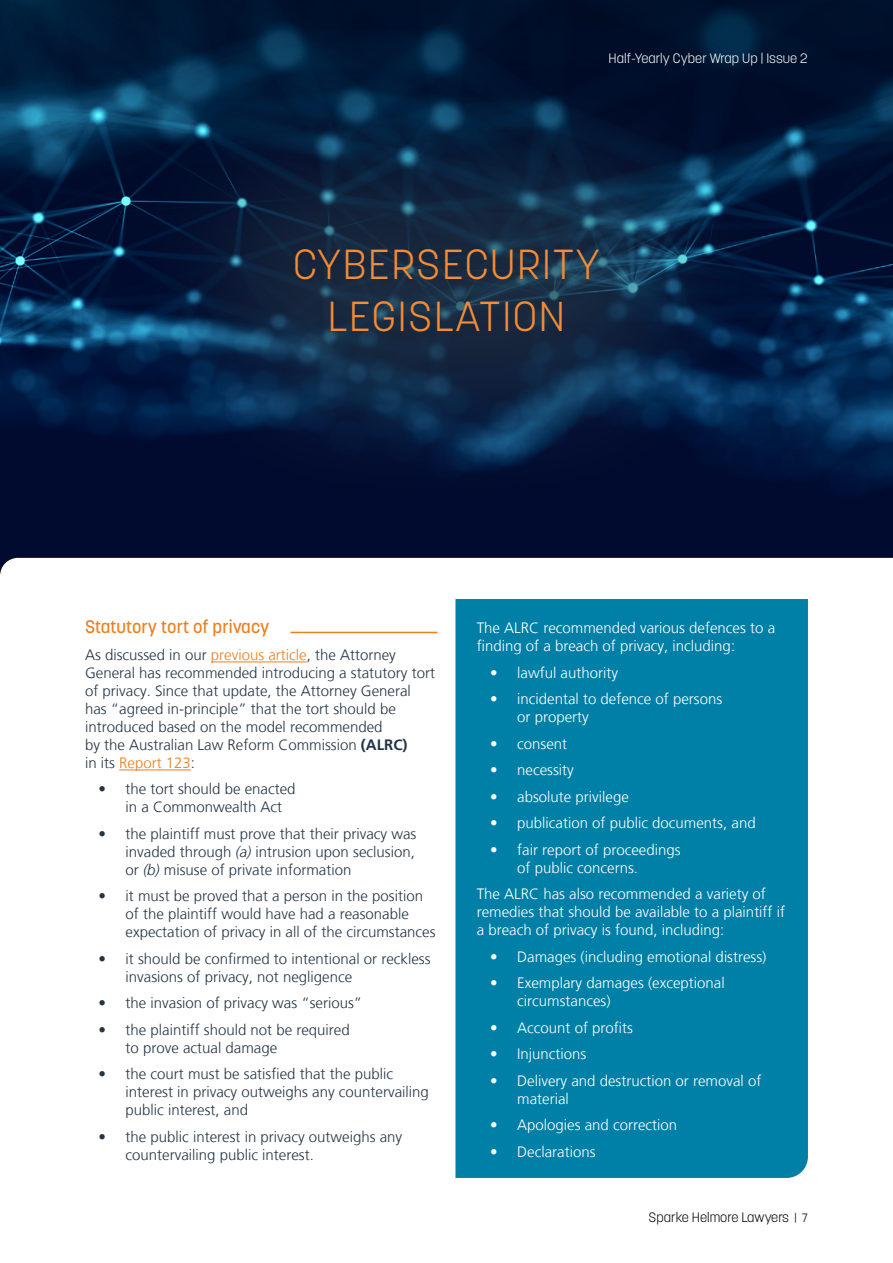
<style>
.page{position:relative;width:893px;height:1263px;background:#fff}
.page>*{position:absolute;margin:0;border:0;box-sizing:border-box;transform-origin:0 0}
.t1{font:300 41.7px/52.1px "Korolev";letter-spacing:.04em;color:#f68b33;text-align:center}
.t2{font:500 18px "Korolev";color:#ec7e1e}
.t3{font:300 15px/18px "Frutiger LT";color:#243444}
.t4{font:300 15px/18px "Frutiger LT";color:#fff}
.t5{font:300 13.5px "Korolev";color:#fff}
.t6{font:300 13.5px "Korolev";color:#000}
.s1{color:#ec7e1e}
.s2{font-weight:700}
.s3{font-style:italic}
.s4{font-size:12px}
</style>
<div class="page">
<img style="left:1px;top:0;width:892px;height:570px">
<div style="left:118px;top:67px;width:656px;height:446px;background:#243444;opacity:.75"></div>
<div style="left:455px;top:599px;width:353px;height:579px;background:#0080a6"></div>
<hr style="left:211px;top:661px;width:96px;height:1px;background:#ec7e1e">
<hr style="left:119px;top:769px;width:72px;height:1px;background:#ec7e1e">
<img style="left:0;top:0;width:1px;height:592px">
<hr style="left:290px;top:632px;width:147px;height:1px;background:#ec7e1e">
<p class="t5" style="left:609px;top:50px;width:201px">Half-Yearly Cyber Wrap Up | Issue 2</p>
<h1 class="t1" style="left:293px;top:238px;width:308px">CYBERSECURITY<br>LEGISLATION</h1>
<p class="t2" style="left:85px;top:615px;width:186px">Statutory tort of privacy</p>
<p class="t3" style="left:85px;top:646px;width:352px">As discussed in our <span class="s1">previous article</span>, the Attorney General has recommended introducing a statutory tort of privacy. Since that update, the Attorney General has “agreed in-principle” that the tort should be introduced based on the model recommended<br>by the Australian Law Reform Commission <span class="s2">(ALRC)<br></span>in its <span class="s1">Report 123</span>:</p>
<p class="t3" style="left:126px;top:780px;width:172px;text-indent:-27px">• the tort should be enacted in a Commonwealth Act</p>
<p class="t3" style="left:126px;top:825px;width:292px;text-align:justify;text-indent:-27px">• the plaintiff must prove that their privacy was invaded through <span class="s3">(a)</span> intrusion upon seclusion, or <span class="s3">(b)</span> misuse of private information</p>
<p class="t3" style="left:126px;top:887px;width:311px;text-indent:-27px">• it must be proved that a person in the position of the plaintiff would have had a reasonable expectation of privacy in all of the circumstances</p>
<p class="t3" style="left:126px;top:950px;width:307px;text-indent:-27px">• it should be confirmed to intentional or reckless invasions of privacy, not negligence</p>
<p class="t3" style="left:99px;top:994px;width:265px">• the invasion of privacy was “serious”</p>
<p class="t3" style="left:126px;top:1021px;width:226px;text-indent:-27px">• the plaintiff should not be required to prove actual damage</p>
<p class="t3" style="left:126px;top:1065px;width:305px;text-indent:-27px">• the court must be satisfied that the public interest in privacy outweighs any countervailing public interest, and</p>
<p class="t3" style="left:126px;top:1128px;width:278px;text-indent:-27px">• the public interest in privacy outweighs any countervailing public interest.</p>
<p class="t4" style="left:477px;top:619px;width:300px">The ALRC recommended various defences to a finding of a breach of privacy, including:</p>
<p class="t4" style="left:490px;top:664px;width:129px">• lawful authority</p>
<p class="t4" style="left:517px;top:690px;width:207px;text-indent:-27px">• incidental to defence of persons or property</p>
<p class="t4" style="left:490px;top:735px;width:79px">• consent</p>
<p class="t4" style="left:490px;top:761px;width:85px">• necessity</p>
<p class="t4" style="left:490px;top:788px;width:140px">• absolute privilege</p>
<p class="t4" style="left:490px;top:814px;width:267px">• publication of public documents, and</p>
<p class="t4" style="left:517px;top:841px;width:165px;text-indent:-27px">• fair report of proceedings of public concerns.</p>
<p class="t4" style="left:477px;top:885px;width:310px">The ALRC has also recommended a variety of remedies that should be available to a plaintiff if a breach of privacy is found, including:</p>
<p class="t4" style="left:490px;top:948px;width:278px">• Damages (including emotional distress)</p>
<p class="t4" style="left:517px;top:974px;width:209px;text-indent:-27px">• Exemplary damages (exceptional circumstances)</p>
<p class="t4" style="left:490px;top:1019px;width:144px">• Account of profits</p>
<p class="t4" style="left:490px;top:1045px;width:98px">• Injunctions</p>
<p class="t4" style="left:517px;top:1072px;width:246px;text-indent:-27px">• Delivery and destruction or removal of material</p>
<p class="t4" style="left:490px;top:1116px;width:189px">• Apologies and correction</p>
<p class="t4" style="left:490px;top:1143px;width:107px">• Declarations</p>
<p class="t6" style="left:649px;top:1209px;width:161px">Sparke Helmore Lawyers <span class="s4">| 7</span></p>
</div>
